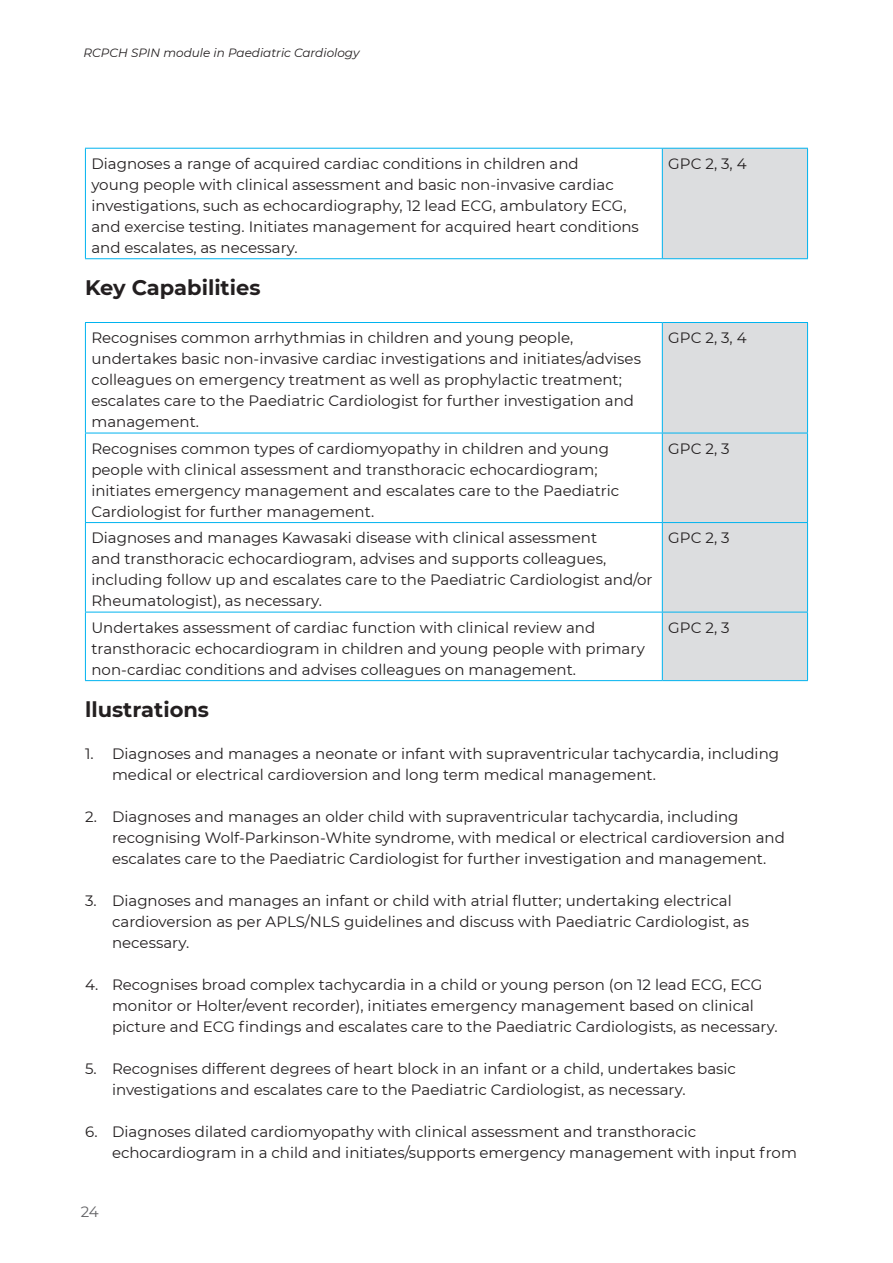
<style>
.page{position:relative;width:893px;height:1263px;background:#fff}
.page>*{position:absolute;margin:0;border:0;box-sizing:border-box;transform-origin:0 0}
.t1{font:700 21px "Montserrat";color:#231f20}
.t2{font:15px/21px "Montserrat";color:#231f20}
.t3{font:15px "Montserrat";color:#636366}
.t4{font:italic 12px "Montserrat";color:#231f20}
</style>
<div class="page">
<div style="left:662px;top:148px;width:145px;height:111px;background:#dcdddf"></div>
<hr style="left:85px;top:148px;width:577px;height:1px;background:#00b3ef">
<hr style="left:85px;top:149px;width:1px;height:109px;background:#00b3ef">
<hr style="left:662px;top:148px;width:146px;height:1px;background:#00b3ef">
<hr style="left:662px;top:149px;width:1px;height:109px;background:#00b3ef">
<hr style="left:807px;top:149px;width:1px;height:109px;background:#00b3ef">
<hr style="left:85px;top:258px;width:577px;height:1px;background:#00b3ef">
<hr style="left:662px;top:258px;width:146px;height:1px;background:#00b3ef">
<div style="left:663px;top:323px;width:144px;height:357px;background:#dcdddf"></div>
<hr style="left:85px;top:322px;width:577px;height:1px;background:#00b3ef">
<hr style="left:85px;top:323px;width:1px;height:110px;background:#00b3ef">
<hr style="left:662px;top:322px;width:146px;height:1px;background:#00b3ef">
<hr style="left:662px;top:323px;width:1px;height:110px;background:#00b3ef">
<hr style="left:807px;top:323px;width:1px;height:110px;background:#00b3ef">
<hr style="left:85px;top:433px;width:577px;height:1px;background:#00b3ef">
<hr style="left:85px;top:433px;width:1px;height:89px;background:#00b3ef">
<hr style="left:662px;top:433px;width:146px;height:1px;background:#00b3ef">
<hr style="left:662px;top:433px;width:1px;height:89px;background:#00b3ef">
<hr style="left:807px;top:433px;width:1px;height:89px;background:#00b3ef">
<hr style="left:85px;top:522px;width:577px;height:1px;background:#00b3ef">
<hr style="left:85px;top:523px;width:1px;height:89px;background:#00b3ef">
<hr style="left:662px;top:522px;width:146px;height:1px;background:#00b3ef">
<hr style="left:662px;top:523px;width:1px;height:89px;background:#00b3ef">
<hr style="left:807px;top:523px;width:1px;height:89px;background:#00b3ef">
<hr style="left:85px;top:612px;width:577px;height:1px;background:#00b3ef">
<hr style="left:85px;top:612px;width:1px;height:68px;background:#00b3ef">
<hr style="left:662px;top:612px;width:146px;height:1px;background:#00b3ef">
<hr style="left:662px;top:612px;width:1px;height:68px;background:#00b3ef">
<hr style="left:807px;top:612px;width:1px;height:68px;background:#00b3ef">
<hr style="left:85px;top:680px;width:577px;height:1px;background:#00b3ef">
<hr style="left:662px;top:680px;width:146px;height:1px;background:#00b3ef">
<p class="t4" style="left:84px;top:44px;width:278px">RCPCH SPIN module in Paediatric Cardiology</p>
<p class="t2" style="left:91px;top:152px;width:549px">Diagnoses a range of acquired cardiac conditions in children and<br>young people with clinical assessment and basic non-invasive cardiac investigations, such as echocardiography, 12 lead ECG, ambulatory ECG, and exercise testing. Initiates management for acquired heart conditions and escalates, as necessary.</p>
<p class="t2" style="left:668px;top:152px;width:80px">GPC 2, 3, 4</p>
<p class="t1" style="left:85px;top:272px;width:177px">Key Capabilities</p>
<p class="t2" style="left:91px;top:327px;width:551px">Recognises common arrhythmias in children and young people, undertakes basic non-invasive cardiac investigations and initiates/advises colleagues on emergency treatment as well as prophylactic treatment; escalates care to the Paediatric Cardiologist for further investigation and management.</p>
<p class="t2" style="left:668px;top:327px;width:80px">GPC 2, 3, 4</p>
<p class="t2" style="left:91px;top:437px;width:529px">Recognises common types of cardiomyopathy in children and young people with clinical assessment and transthoracic echocardiogram; initiates emergency management and escalates care to the Paediatric Cardiologist for further management.</p>
<p class="t2" style="left:668px;top:437px;width:63px">GPC 2, 3</p>
<p class="t2" style="left:91px;top:527px;width:563px">Diagnoses and manages Kawasaki disease with clinical assessment<br>and transthoracic echocardiogram, advises and supports colleagues, including follow up and escalates care to the Paediatric Cardiologist and/or Rheumatologist), as necessary.</p>
<p class="t2" style="left:668px;top:527px;width:63px">GPC 2, 3</p>
<p class="t2" style="left:91px;top:616px;width:555px">Undertakes assessment of cardiac function with clinical review and transthoracic echocardiogram in children and young people with primary non-cardiac conditions and advises colleagues on management.</p>
<p class="t2" style="left:668px;top:616px;width:63px">GPC 2, 3</p>
<p class="t1" style="left:85px;top:694px;width:126px">llustrations</p>
<p class="t2" style="left:112px;top:743px;width:669px;text-indent:-27px">1. Diagnoses and manages a neonate or infant with supraventricular tachycardia, including medical or electrical cardioversion and long term medical management.</p>
<p class="t2" style="left:112px;top:806px;width:674px;text-indent:-27px">2. Diagnoses and manages an older child with supraventricular tachycardia, including recognising Wolf-Parkinson-White syndrome, with medical or electrical cardioversion and escalates care to the Paediatric Cardiologist for further investigation and management.</p>
<p class="t2" style="left:112px;top:890px;width:638px;text-indent:-27px">3. Diagnoses and manages an infant or child with atrial flutter; undertaking electrical cardioversion as per APLS/NLS guidelines and discuss with Paediatric Cardiologist, as necessary.</p>
<p class="t2" style="left:112px;top:974px;width:667px;text-indent:-27px">4. Recognises broad complex tachycardia in a child or young person (on 12 lead ECG, ECG monitor or Holter/event recorder), initiates emergency management based on clinical picture and ECG findings and escalates care to the Paediatric Cardiologists, as necessary.</p>
<p class="t2" style="left:112px;top:1058px;width:625px;text-indent:-27px">5. Recognises different degrees of heart block in an infant or a child, undertakes basic investigations and escalates care to the Paediatric Cardiologist, as necessary.</p>
<p class="t2" style="left:112px;top:1121px;width:686px;text-indent:-27px">6. Diagnoses dilated cardiomyopathy with clinical assessment and transthoracic echocardiogram in a child and initiates/supports emergency management with input from</p>
<p class="t3" style="left:81px;top:1201px;width:20px">24</p>
</div>
